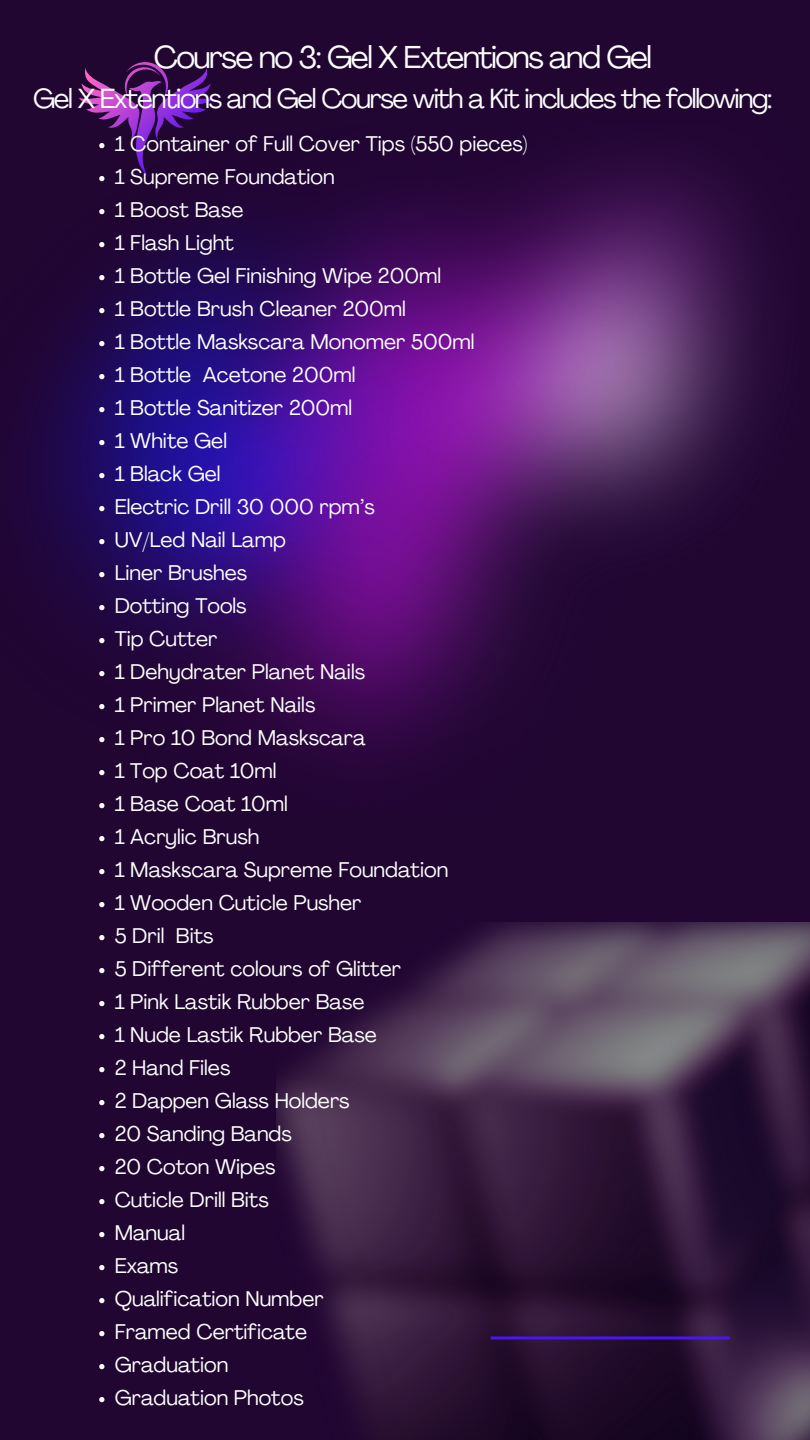
<style>
.page{position:relative;width:810px;height:1440px;background:#210632}
.page>*{position:absolute;margin:0;border:0;box-sizing:border-box;transform-origin:0 0}
.t1{font:31.3px "Agrandir";letter-spacing:-.05em;color:#fff}
.t2{font:27.3px "Agrandir";letter-spacing:-.05em;color:#fff}
.t3{font:21px "Agrandir";color:#fff}
</style>
<div class="page">
<img style="left:21px;top:162px;width:740px;height:614px">
<img style="left:277px;top:922px;width:533px;height:518px">
<hr style="left:491px;top:1336px;width:239px;height:3px;background:#4817eb">
<svg style="left:79px;top:62px;width:134px;height:119px"></svg>
<svg style="left:99px;top:209px;width:5px;height:5px"></svg>
<svg style="left:99px;top:242px;width:5px;height:5px"></svg>
<svg style="left:99px;top:275px;width:5px;height:5px"></svg>
<svg style="left:99px;top:308px;width:5px;height:5px"></svg>
<svg style="left:99px;top:341px;width:5px;height:5px"></svg>
<svg style="left:99px;top:374px;width:5px;height:5px"></svg>
<svg style="left:99px;top:407px;width:5px;height:5px"></svg>
<svg style="left:99px;top:440px;width:5px;height:5px"></svg>
<svg style="left:99px;top:473px;width:5px;height:5px"></svg>
<svg style="left:99px;top:506px;width:5px;height:5px"></svg>
<svg style="left:99px;top:539px;width:5px;height:5px"></svg>
<svg style="left:99px;top:572px;width:5px;height:5px"></svg>
<svg style="left:99px;top:605px;width:5px;height:5px"></svg>
<svg style="left:99px;top:638px;width:5px;height:5px"></svg>
<svg style="left:99px;top:671px;width:5px;height:5px"></svg>
<svg style="left:99px;top:704px;width:5px;height:5px"></svg>
<svg style="left:99px;top:737px;width:5px;height:5px"></svg>
<svg style="left:99px;top:770px;width:5px;height:5px"></svg>
<svg style="left:99px;top:803px;width:5px;height:5px"></svg>
<svg style="left:99px;top:836px;width:5px;height:5px"></svg>
<svg style="left:99px;top:869px;width:5px;height:5px"></svg>
<svg style="left:99px;top:902px;width:5px;height:5px"></svg>
<svg style="left:99px;top:935px;width:5px;height:5px"></svg>
<svg style="left:99px;top:968px;width:5px;height:5px"></svg>
<svg style="left:99px;top:1001px;width:5px;height:5px"></svg>
<svg style="left:99px;top:1034px;width:5px;height:5px"></svg>
<svg style="left:99px;top:1067px;width:5px;height:5px"></svg>
<svg style="left:99px;top:1100px;width:5px;height:5px"></svg>
<svg style="left:99px;top:1133px;width:5px;height:5px"></svg>
<svg style="left:99px;top:1166px;width:5px;height:5px"></svg>
<svg style="left:99px;top:1199px;width:5px;height:5px"></svg>
<svg style="left:99px;top:1232px;width:5px;height:5px"></svg>
<svg style="left:99px;top:1265px;width:5px;height:5px"></svg>
<svg style="left:99px;top:1298px;width:5px;height:5px"></svg>
<svg style="left:99px;top:1331px;width:5px;height:5px"></svg>
<svg style="left:99px;top:1364px;width:5px;height:5px"></svg>
<svg style="left:99px;top:1397px;width:5px;height:5px"></svg>
<p class="t1" style="left:154px;top:44px;width:500px">Course no 3: Gel X Extentions and Gel</p>
<p class="t2" style="left:33px;top:87px;width:741px">Gel X Extentions and Gel Course with a Kit includes the following:</p>
<p class="t3" style="left:115px;top:135px;width:415px">1 Container of Full Cover Tips (550 pieces)</p>
<p class="t3" style="left:115px;top:168px;width:222px">1 Supreme Foundation</p>
<p class="t3" style="left:115px;top:201px;width:130px">1 Boost Base</p>
<p class="t3" style="left:115px;top:234px;width:121px">1 Flash Light</p>
<p class="t3" style="left:115px;top:267px;width:328px">1 Bottle Gel Finishing Wipe 200ml</p>
<p class="t3" style="left:115px;top:300px;width:293px">1 Bottle Brush Cleaner 200ml</p>
<p class="t3" style="left:115px;top:333px;width:361px">1 Bottle Maskscara Monomer 500ml</p>
<p class="t3" style="left:115px;top:366px;width:242px">1 Bottle Acetone 200ml</p>
<p class="t3" style="left:115px;top:399px;width:239px">1 Bottle Sanitizer 200ml</p>
<p class="t3" style="left:115px;top:432px;width:114px">1 White Gel</p>
<p class="t3" style="left:115px;top:465px;width:107px">1 Black Gel</p>
<p class="t3" style="left:115px;top:498px;width:262px">Electric Drill 30 000 rpm’s</p>
<p class="t3" style="left:115px;top:531px;width:173px">UV/Led Nail Lamp</p>
<p class="t3" style="left:115px;top:564px;width:134px">Liner Brushes</p>
<p class="t3" style="left:115px;top:597px;width:133px">Dotting Tools</p>
<p class="t3" style="left:115px;top:630px;width:104px">Tip Cutter</p>
<p class="t3" style="left:115px;top:663px;width:252px">1 Dehydrater Planet Nails</p>
<p class="t3" style="left:115px;top:696px;width:202px">1 Primer Planet Nails</p>
<p class="t3" style="left:115px;top:729px;width:252px">1 Pro 10 Bond Maskscara</p>
<p class="t3" style="left:115px;top:762px;width:164px">1 Top Coat 10ml</p>
<p class="t3" style="left:115px;top:795px;width:175px">1 Base Coat 10ml</p>
<p class="t3" style="left:115px;top:828px;width:146px">1 Acrylic Brush</p>
<p class="t3" style="left:115px;top:861px;width:335px">1 Maskscara Supreme Foundation</p>
<p class="t3" style="left:115px;top:894px;width:248px">1 Wooden Cuticle Pusher</p>
<p class="t3" style="left:115px;top:927px;width:100px">5 Dril Bits</p>
<p class="t3" style="left:115px;top:960px;width:288px">5 Different colours of Glitter</p>
<p class="t3" style="left:115px;top:993px;width:251px">1 Pink Lastik Rubber Base</p>
<p class="t3" style="left:115px;top:1026px;width:264px">1 Nude Lastik Rubber Base</p>
<p class="t3" style="left:115px;top:1059px;width:117px">2 Hand Files</p>
<p class="t3" style="left:115px;top:1092px;width:237px">2 Dappen Glass Holders</p>
<p class="t3" style="left:115px;top:1125px;width:179px">20 Sanding Bands</p>
<p class="t3" style="left:115px;top:1158px;width:162px">20 Coton Wipes</p>
<p class="t3" style="left:115px;top:1191px;width:156px">Cuticle Drill Bits</p>
<p class="t3" style="left:115px;top:1224px;width:72px">Manual</p>
<p class="t3" style="left:115px;top:1257px;width:65px">Exams</p>
<p class="t3" style="left:115px;top:1290px;width:211px">Qualification Number</p>
<p class="t3" style="left:115px;top:1323px;width:194px">Framed Certificate</p>
<p class="t3" style="left:115px;top:1356px;width:115px">Graduation</p>
<p class="t3" style="left:115px;top:1389px;width:191px">Graduation Photos</p>
</div>
